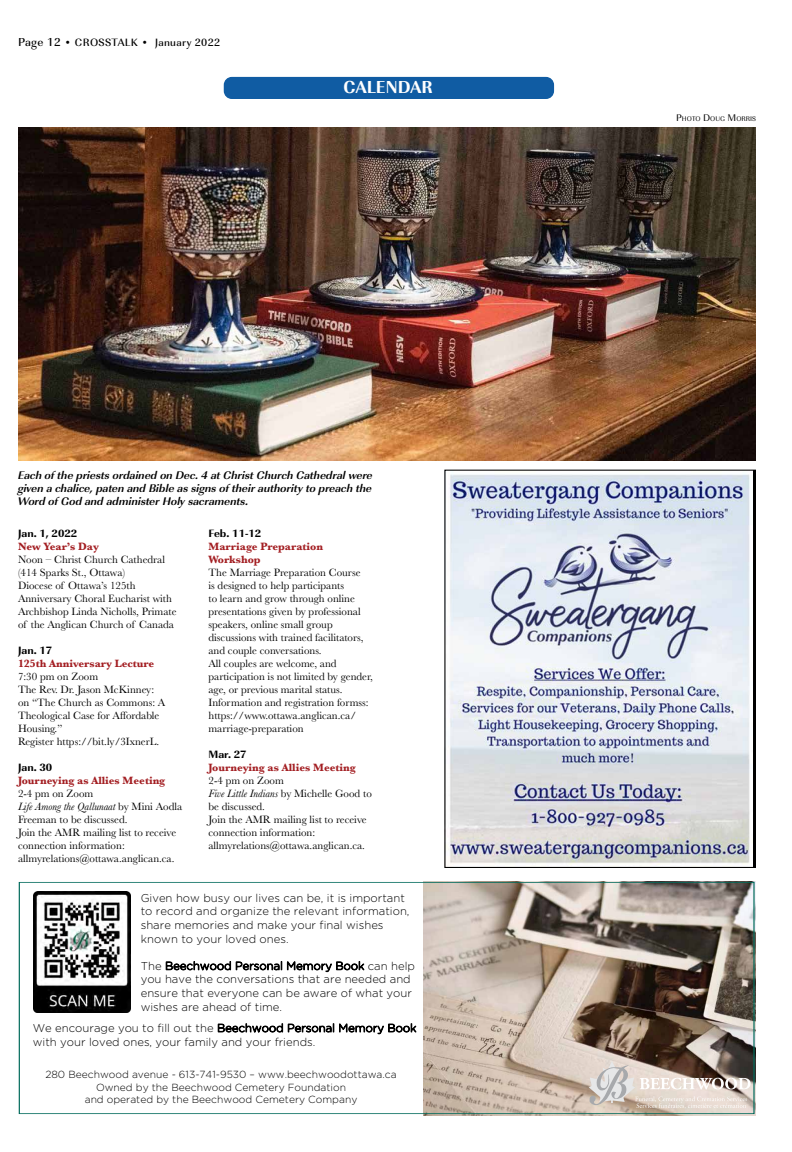
<style>
.page{position:relative;width:792px;height:1152px;background:#fff}
.page>*{position:absolute;margin:0;border:0;box-sizing:border-box;transform-origin:0 0}
.t1{font:700 expanded 18px "Imperial URW";letter-spacing:.01em;color:#fff;scale:.95 1}
.t2{font:italic 700 11.5px/13px "Imperial URW";color:#000;text-align:justify}
.t3{font:300 11.3px/13.6px "Gotham Rounded";color:#000}
.t4{font:11px/13px "Baskerville";color:#000}
.t5{font:700 11px/13px "Baskerville";color:#a31e22}
.t6{font:700 expanded 11px "Imperial URW";color:#000}
.t7{font:500 11px "Imperial URW";letter-spacing:.03em;color:#000}
.t8{font:300 10.3px/12.3px "Gotham Rounded";color:#000;text-align:center}
.t9{font:7px "Imperial URW";color:#000}
.s1{font-size:12px}
.s2{font-style:inherit}
.s3{font-style:italic}
.s4{font-size:10px}
</style>
<div class="page">
<div style="left:223px;top:76px;width:332px;height:24px;background:#105ca3;border-radius:9px"></div>
<div style="left:222px;top:75px;width:334px;height:26px;border:2px solid #fff;border-radius:9px"></div>
<img style="left:446px;top:474px;width:304px;height:392px">
<div style="left:444px;top:470px;width:312px;height:398px;border:1px solid #000"></div>
<img style="left:18px;top:127px;width:738px;height:334px">
<img style="left:424px;top:881px;width:332px;height:235px">
<div style="left:19px;top:882px;width:735px;height:232px;border:1px solid #006a5b"></div>
<svg style="left:588px;top:1061px;width:163px;height:48px;background:#c2b7af"></svg>
<img style="left:33px;top:891px;width:98px;height:121px">
<p class="t7" style="left:18px;top:34px;width:204px"><span class="s1">Page 12</span> • CROSSTALK <span class="s2">•</span> January 2022</p>
<h1 class="t1" style="left:344px;top:73px;width:96px">CALENDAR</h1>
<p class="t2" style="left:18px;top:468px;width:356px">Each of the priests ordained on Dec. 4 at Christ Church Cathedral were given a chalice, paten and Bible as signs of their authority to preach the Word of God and administer Holy sacraments.</p>
<p class="t6" style="left:208px;top:525px;width:54px">Feb. 11-12</p>
<p class="t5" style="left:208px;top:540px;width:116px">Marriage Preparation<br>Workshop</p>
<p class="t4" style="left:208px;top:566px;width:166px">The Marriage Preparation Course<br>is designed to help participants<br>to learn and grow through online presentations given by professional speakers, online small group discussions with trained facilitators, and couple conversations.<br>All couples are welcome, and participation is not limited by gender, age, or previous marital status.<br>Information and registration formss: https://www.ottawa.anglican.ca/ marriage-preparation</p>
<p class="t6" style="left:208px;top:746px;width:40px">Mar. 27</p>
<p class="t5" style="left:208px;top:761px;width:149px">Journeying as Allies Meeting</p>
<p class="t4" style="left:208px;top:774px;width:165px">2-4 pm on Zoom<br><span class="s3">Five Little Indians</span> by Michelle Good to be discussed.<br>Join the AMR mailing list to receive connection information: allmyrelations@ottawa.anglican.ca.</p>
<p class="t6" style="left:18px;top:525px;width:61px">Jan. 1, 2022</p>
<p class="t5" style="left:18px;top:540px;width:82px">New Year’s Day</p>
<p class="t4" style="left:18px;top:553px;width:160px">Noon – Christ Church Cathedral (414 Sparks St., Ottawa)<br>Diocese of Ottawa’s 125th<br>Anniversary Choral Eucharist with<br>Archbishop Linda Nicholls, Primate of the Anglican Church of Canada</p>
<p class="t6" style="left:18px;top:642px;width:36px">Jan. 17</p>
<p class="t5" style="left:18px;top:657px;width:138px">125th Anniversary Lecture</p>
<p class="t4" style="left:18px;top:670px;width:149px">7:30 pm on Zoom<br>The Rev. Dr. Jason McKinney: on “The Church as Commons: A<br>Theological Case for Affordable<br>Housing.”<br>Register https://bit.ly/3IxnerL.</p>
<p class="t6" style="left:18px;top:759px;width:36px">Jan. 30</p>
<p class="t5" style="left:18px;top:774px;width:149px">Journeying as Allies Meeting</p>
<p class="t4" style="left:18px;top:787px;width:166px">2-4 pm on Zoom<br><span class="s3">Life Among the Qallunaat</span> by Mini Aodla<br>Freeman to be discussed.<br>Join the AMR mailing list to receive connection information: allmyrelations@ottawa.anglican.ca.</p>
<p class="t3" style="left:141px;top:890px;width:270px">Given how busy our lives can be, it is important to record and organize the relevant information, share memories and make your final wishes known to your loved ones.</p>
<p class="t3" style="left:141px;top:958px;width:276px">The Beechwood Personal Memory Book can help you have the conversations that are needed and ensure that everyone can be aware of what your wishes are ahead of time.</p>
<p class="t3" style="left:33px;top:1021px;width:385px">We encourage you to fill out the Beechwood Personal Memory Book with your loved ones, your family and your friends.</p>
<p class="t8" style="left:45px;top:1068px;width:353px">280 Beechwood avenue - 613-741-9530 – www.beechwoodottawa.ca<br>Owned by the Beechwood Cemetery Foundation<br>and operated by the Beechwood Cemetery Company</p>
<p class="t9" style="left:676px;top:114px;width:81px"><span class="s4">P</span>HOTO <span class="s4">D</span>OUG <span class="s4">M</span>ORRIS</p>
</div>
